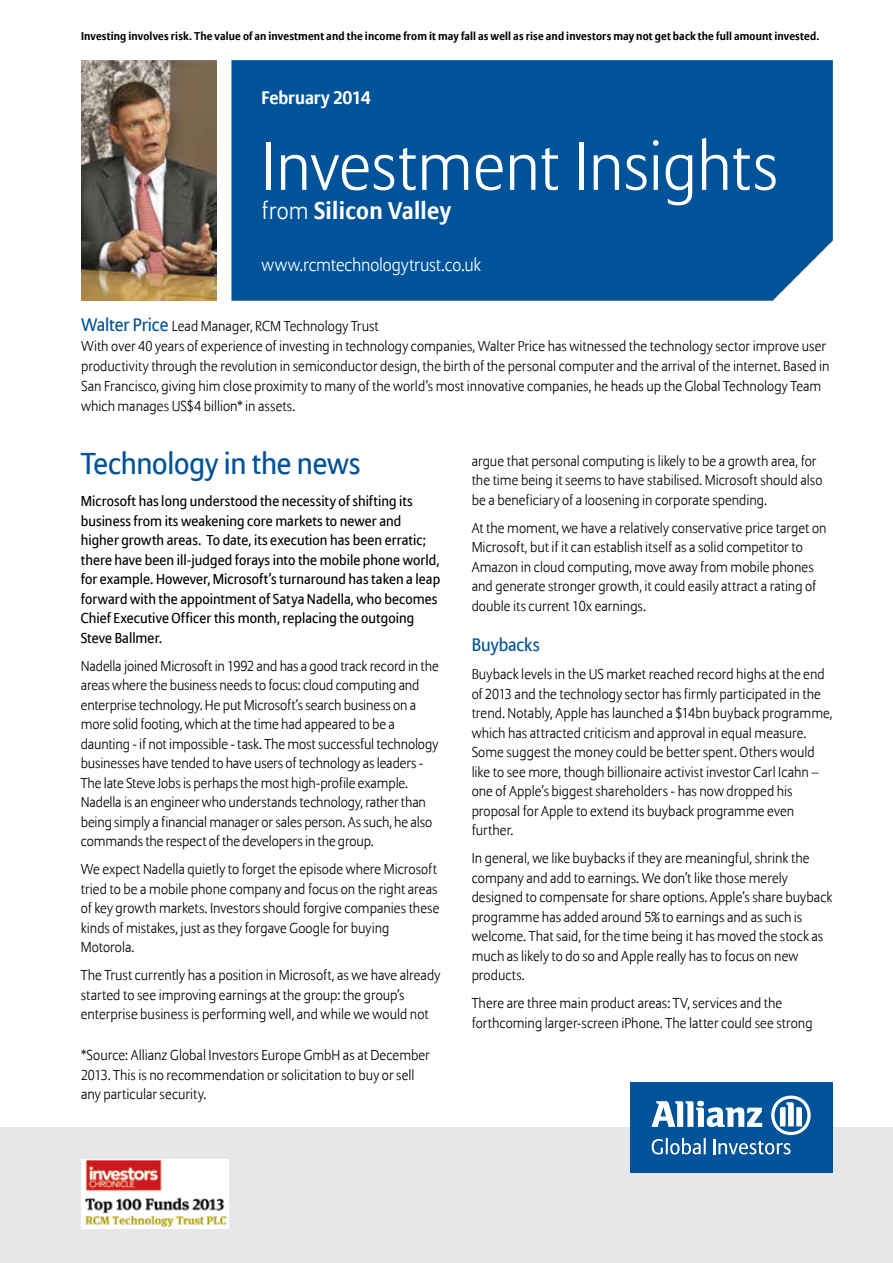
<style>
.page{position:relative;width:893px;height:1263px;background:#fff}
.page>*{position:absolute;margin:0;border:0;box-sizing:border-box;transform-origin:0 0}
.t1{font:300 67.5px "Allianz Sans";color:#fff}
.t2{font:30px "Allianz Sans";letter-spacing:-.005em;color:#005399}
.t3{font:700 24px "Allianz Sans";letter-spacing:.01em;color:#fff}
.t4{font:300 18px "Allianz Sans";letter-spacing:-.005em;color:#fff}
.t5{font:700 18px "Allianz Sans";letter-spacing:-.005em;color:#fff}
.t6{font:18px "Allianz Sans";color:#005399}
.t7{font:300 14.25px/19.5px "Allianz Sans";color:#000}
.t8{font:14.25px/19.5px "Allianz Sans";letter-spacing:.005em;color:#000}
.t9{font:700 11.25px "Allianz Sans";letter-spacing:.015em;color:#000}
.s1{font-weight:300}
.s2{font-weight:400;font-size:18px;color:#005399}
</style>
<div class="page">
<img style="left:82px;top:60px;width:134px;height:241px">
<div style="left:0;top:1128px;width:893px;height:135px;background:#e6e7e8"></div>
<div style="left:231px;top:60px;width:602px;height:241px;background:#005399"></div>
<div style="left:630px;top:1082px;width:203px;height:91px;background:#005399"></div>
<svg style="left:651px;top:1095px;width:160px;height:59px"></svg>
<img style="left:84px;top:1162px;width:142px;height:64px">
<div style="left:81px;top:1159px;width:148px;height:70px;border:2px solid #fff"></div>
<p class="t9" style="left:81px;top:29px;width:740px">Investing involves risk. The value of an investment and the income from it may fall as well as rise and investors may not get back the full amount invested.</p>
<p class="t5" style="left:261px;top:87px;width:111px">February 2014</p>
<h1 class="t1" style="left:261px;top:126px;width:518px">Investment Insights</h1>
<h3 class="t3" style="left:261px;top:195px;width:191px"><span class="s1">from</span> Silicon Valley</h3>
<p class="t4" style="left:261px;top:254px;width:221px">www.rcmtechnologytrust.co.uk</p>
<p class="t7" style="left:81px;top:316px;width:750px;line-height:20.1px"><span class="s2">Walter Price</span> Lead Manager, RCM Technology Trust<br>With over 40 years of experience of investing in technology companies, Walter Price has witnessed the technology sector improve user productivity through the revolution in semiconductor design, the birth of the personal computer and the arrival of the internet. Based in San Francisco, giving him close proximity to many of the world’s most innovative companies, he heads up the Global Technology Team which manages US$4 billion* in assets.</p>
<h2 class="t2" style="left:81px;top:446px;width:281px">Technology in the news</h2>
<p class="t8" style="left:81px;top:492px;width:361px">Microsoft has long understood the necessity of shifting its business from its weakening core markets to newer and higher growth areas. To date, its execution has been erratic; there have been ill-judged forays into the mobile phone world, for example. However, Microsoft’s turnaround has taken a leap forward with the appointment of Satya Nadella, who becomes Chief Executive Officer this month, replacing the outgoing Steve Ballmer.</p>
<p class="t7" style="left:81px;top:657px;width:359px">Nadella joined Microsoft in 1992 and has a good track record in the areas where the business needs to focus: cloud computing and enterprise technology. He put Microsoft’s search business on a more solid footing, which at the time had appeared to be a daunting - if not impossible - task. The most successful technology businesses have tended to have users of technology as leaders - The late Steve Jobs is perhaps the most high-profile example.<br>Nadella is an engineer who understands technology, rather than being simply a financial manager or sales person. As such, he also commands the respect of the developers in the group.</p>
<p class="t7" style="left:81px;top:860px;width:360px">We expect Nadella quietly to forget the episode where Microsoft tried to be a mobile phone company and focus on the right areas of key growth markets. Investors should forgive companies these kinds of mistakes, just as they forgave Google for buying Motorola.</p>
<p class="t7" style="left:81px;top:966px;width:361px">The Trust currently has a position in Microsoft, as we have already started to see improving earnings at the group: the group’s enterprise business is performing well, and while we would not</p>
<p class="t7" style="left:81px;top:1046px;width:350px">*Source: Allianz Global Investors Europe GmbH as at December<br>2013. This is no recommendation or solicitation to buy or sell any particular security.</p>
<p class="t7" style="left:472px;top:452px;width:352px">argue that personal computing is likely to be a growth area, for the time being it seems to have stabilised. Microsoft should also be a beneficiary of a loosening in corporate spending.</p>
<p class="t7" style="left:472px;top:519px;width:356px">At the moment, we have a relatively conservative price target on Microsoft, but if it can establish itself as a solid competitor to Amazon in cloud computing, move away from mobile phones and generate stronger growth, it could easily attract a rating of double its current 10x earnings.</p>
<p class="t6" style="left:472px;top:634px;width:70px">Buybacks</p>
<p class="t7" style="left:472px;top:665px;width:362px">Buyback levels in the US market reached record highs at the end of 2013 and the technology sector has firmly participated in the trend. Notably, Apple has launched a $14bn buyback programme, which has attracted criticism and approval in equal measure.<br>Some suggest the money could be better spent. Others would like to see more, though billionaire activist investor Carl Icahn – one of Apple’s biggest shareholders - has now dropped his proposal for Apple to extend its buyback programme even further.</p>
<p class="t7" style="left:472px;top:849px;width:362px">In general, we like buybacks if they are meaningful, shrink the company and add to earnings. We don’t like those merely designed to compensate for share options. Apple’s share buyback programme has added around 5% to earnings and as such is welcome. That said, for the time being it has moved the stock as much as likely to do so and Apple really has to focus on new products.</p>
<p class="t7" style="left:472px;top:994px;width:342px">There are three main product areas: TV, services and the forthcoming larger-screen iPhone. The latter could see strong</p>
</div>
